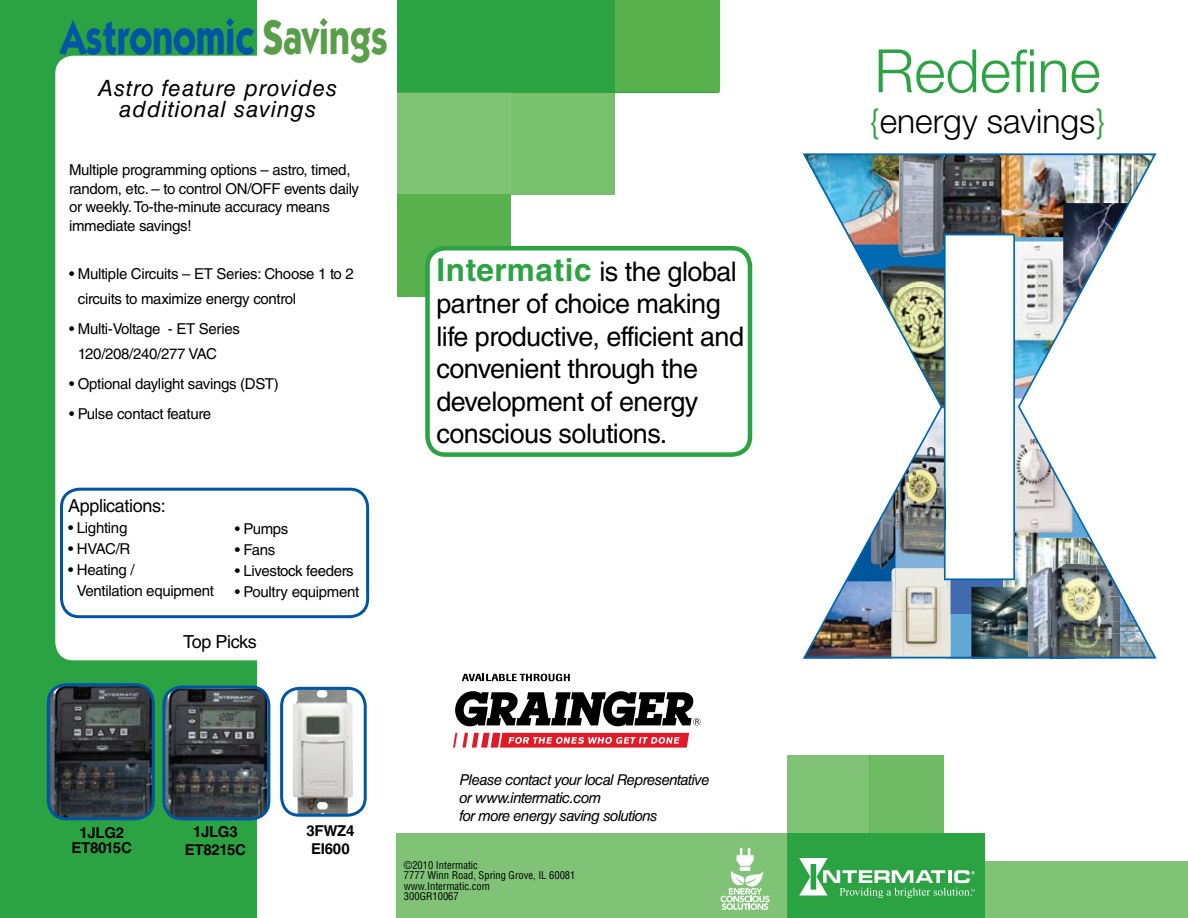
<style>
.page{position:relative;width:1188px;height:918px;background:#fff}
.page>*{position:absolute;margin:0;border:0;box-sizing:border-box;transform-origin:0 0}
.t1{font:300 59.85px "Helvetica Neue LT Std";color:#2ca343}
.t2{font:700 48.75px "ITC Kabel Std";color:#0055a4;scale:.77 1}
.t3{font:300 33.6px "Helvetica Neue LT Std";color:#000}
.t4{font:27px/32.4px "Helvetica LT Std";letter-spacing:-.02em;color:#000}
.t5{font:italic 22.5px/21.6px "Helvetica LT Std";letter-spacing:.04em;color:#000;text-align:center}
.t6{font:18px "Helvetica LT Std";letter-spacing:-.02em;color:#000}
.t7{font:15px/18.6px "Helvetica LT Std";letter-spacing:-.02em;color:#000}
.t8{font:italic 15px/18px "Helvetica LT Std";letter-spacing:-.04em;color:#000}
.t9{font:700 15px/18px "Helvetica LT Std";letter-spacing:-.02em;color:#000;text-align:center}
.t10{font:condensed 10.5px/10.5px "Helvetica LT Std";color:#000}
.s1{color:#599e48}
.s2{font-weight:700;font-size:31.5px;color:#2ca343}
.s3{color:#2ca343}
</style>
<div class="page">
<div style="left:511px;top:92px;width:104px;height:103px;background:#78bf6e"></div>
<div style="left:397px;top:0;width:322px;height:92px;background:#2ca343"></div>
<div style="left:397px;top:92px;width:114px;height:103px;background:#80c377"></div>
<div style="left:397px;top:195px;width:114px;height:102px;background:#58b14c"></div>
<div style="left:615px;top:0;width:105px;height:91px;background:#58b14c"></div>
<div style="left:0;top:0;width:256px;height:918px;background:#2ca343"></div>
<div style="left:55px;top:56px;width:342px;height:604px;background:#fff;border-radius:18px"></div>
<div style="left:944px;top:861px;width:244px;height:57px;background:#80c377"></div>
<div style="left:869px;top:756px;width:75px;height:77px;background:#6fbc65"></div>
<div style="left:787px;top:833px;width:197px;height:85px;background:#2ca343"></div>
<div style="left:787px;top:756px;width:82px;height:77px;background:#80c377"></div>
<div style="left:397px;top:833px;width:390px;height:85px;background:#80c377"></div>
<img style="left:166px;top:688px;width:103px;height:131px">
<div style="left:162px;top:686px;width:108px;height:134px;border:3px solid #0055a4;border-radius:18px"></div>
<div style="left:60px;top:488px;width:309px;height:130px;border:3px solid #0055a4;border-radius:18px"></div>
<div style="left:428px;top:248px;width:322px;height:207px;background:#fff;border-radius:18px"></div>
<div style="left:425px;top:246px;width:327px;height:211px;border:4px solid #2ca343;border-radius:18px"></div>
<svg style="left:721px;top:848px;width:48px;height:62px"></svg>
<svg style="left:799px;top:858px;width:176px;height:40px"></svg>
<img style="left:48px;top:687px;width:103px;height:132px">
<div style="left:47px;top:683px;width:108px;height:137px;border:3px solid #0055a4;border-radius:18px"></div>
<img style="left:293px;top:691px;width:60px;height:122px">
<div style="left:280px;top:687px;width:87px;height:130px;border:3px solid #0055a4;border-radius:18px"></div>
<svg style="left:803px;top:153px;width:354px;height:505px"></svg>
<img style="left:803px;top:154px;width:287px;height:504px">
<svg style="left:455px;top:691px;width:246px;height:35px"></svg>
<svg style="left:453px;top:733px;width:236px;height:15px;background:#e95862"></svg>
<svg style="left:462px;top:674px;width:108px;height:7px"></svg>
<h2 class="t2" style="left:61px;top:8px;width:426px">Astronomic <span class="s1">Savings</span></h2>
<h3 class="t5" style="left:98px;top:77px;width:241px">Astro feature provides additional savings</h3>
<p class="t7" style="left:69px;top:160px;width:291px">Multiple programming options – astro, timed, random, etc. – to control ON/OFF events daily or weekly. To-the-minute accuracy means immediate savings!</p>
<p class="t7" style="left:78px;top:262px;width:278px;line-height:24.6px;text-indent:-9px">• Multiple Circuits – ET Series: Choose 1 to 2 circuits to maximize energy control</p>
<p class="t7" style="left:78px;top:316px;width:164px;line-height:24.6px;text-indent:-9px">• Multi-Voltage - ET Series<br>120/208/240/277 VAC</p>
<p class="t7" style="left:69px;top:374px;width:211px">• Optional daylight savings (DST)</p>
<p class="t7" style="left:69px;top:404px;width:144px">• Pulse contact feature</p>
<p class="t6" style="left:68px;top:495px;width:99px">Applications:</p>
<p class="t7" style="left:68px;top:518px;width:61px">• Lighting</p>
<p class="t7" style="left:68px;top:539px;width:64px">• HVAC/R</p>
<p class="t7" style="left:77px;top:559px;width:139px;line-height:21px;text-indent:-9px">• Heating /<br>Ventilation equipment</p>
<p class="t7" style="left:235px;top:520px;width:55px">• Pumps</p>
<p class="t7" style="left:235px;top:541px;width:42px">• Fans</p>
<p class="t7" style="left:235px;top:562px;width:121px">• Livestock feeders</p>
<p class="t7" style="left:235px;top:583px;width:126px">• Poultry equipment</p>
<p class="t6" style="left:183px;top:631px;width:75px">Top Picks</p>
<h3 class="t4" style="left:436px;top:255px;width:309px"><span class="s2">Intermatic</span> is the global partner of choice making life productive, efficient and convenient through the development of energy conscious solutions.</h3>
<p class="t9" style="left:72px;top:825px;width:62px;line-height:15px">1JLG2<br>ET8015C</p>
<p class="t9" style="left:185px;top:822px;width:63px">1JLG3<br>ET8215C</p>
<p class="t9" style="left:307px;top:822px;width:49px">3FWZ4<br>EI600</p>
<p class="t8" style="left:460px;top:770px;width:252px">Please contact your local Representative or www.intermatic.com<br>for more energy saving solutions</p>
<p class="t10" style="left:404px;top:859px;width:173px">©2010 Intermatic<br>7777 Winn Road, Spring Grove, IL 60081 www.Intermatic.com<br>300GR10067</p>
<h1 class="t1" style="left:874px;top:34px;width:228px">Redefine</h1>
<h3 class="t3" style="left:868px;top:100px;width:240px"><span class="s3">{</span>energy savings<span class="s3">}</span></h3>
</div>
